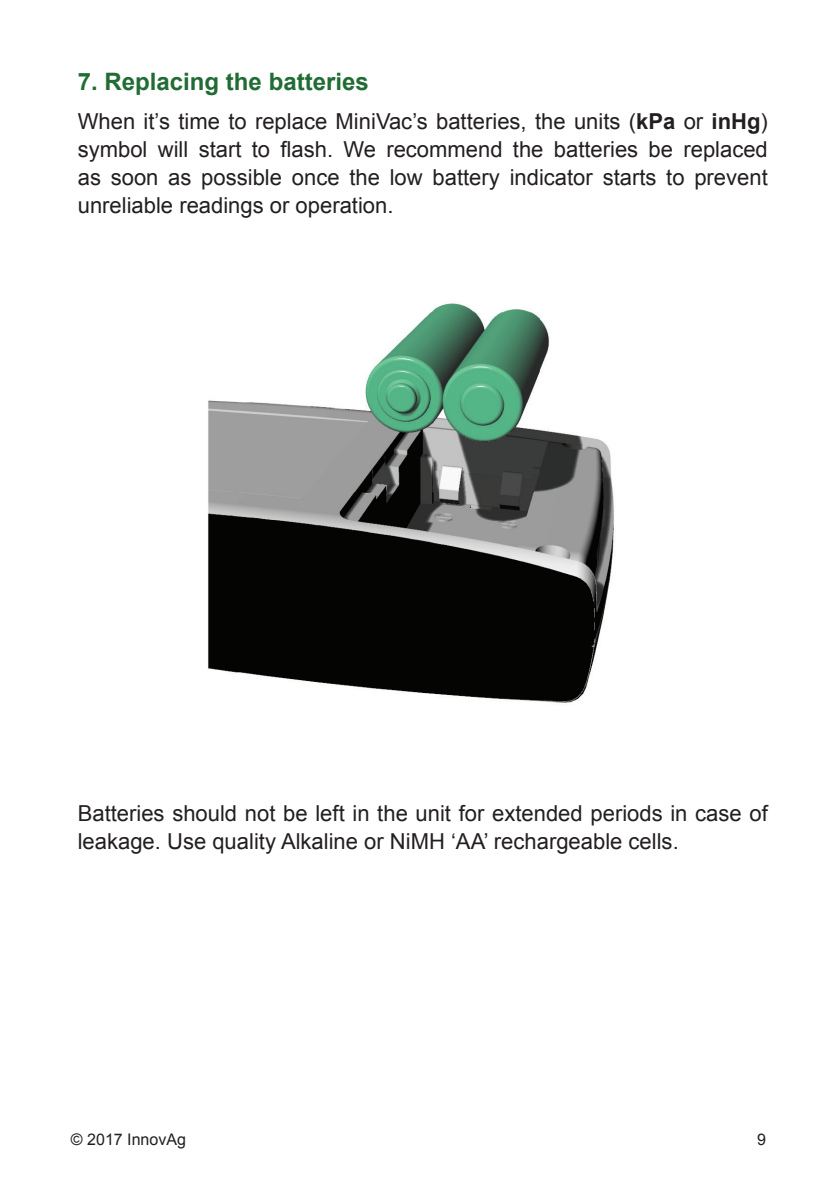
<style>
.page{position:relative;width:840px;height:1191px;background:#fff}
.page>*{position:absolute;margin:0;border:0;box-sizing:border-box;transform-origin:0 0}
.t1{font:700 24px "Arial";color:#216c34}
.t2{font:22px/28px "Arial";color:#231f20;text-align:justify}
.t3{font:16px "Arial";color:#231f20}
.s1{font-weight:700}
</style>
<div class="page">
<img style="left:208px;top:303px;width:406px;height:400px">
<p class="t1" style="left:78px;top:65px;width:292px">7. Replacing the batteries</p>
<p class="t2" style="left:78px;top:107px;width:691px">When it’s time to replace MiniVac’s batteries, the units (<span class="s1">kPa</span> or <span class="s1">inHg</span>) symbol will start to flash. We recommend the batteries be replaced as soon as possible once the low battery indicator starts to prevent unreliable readings or operation.</p>
<p class="t2" style="left:78px;top:800px;width:691px">Batteries should not be left in the unit for extended periods in case of leakage. Use quality Alkaline or NiMH ‘AA’ rechargeable cells.</p>
<p class="t3" style="left:71px;top:1128px;width:116px">© 2017 InnovAg</p>
<p class="t3" style="left:756px;top:1128px;width:10px">9</p>
</div>
